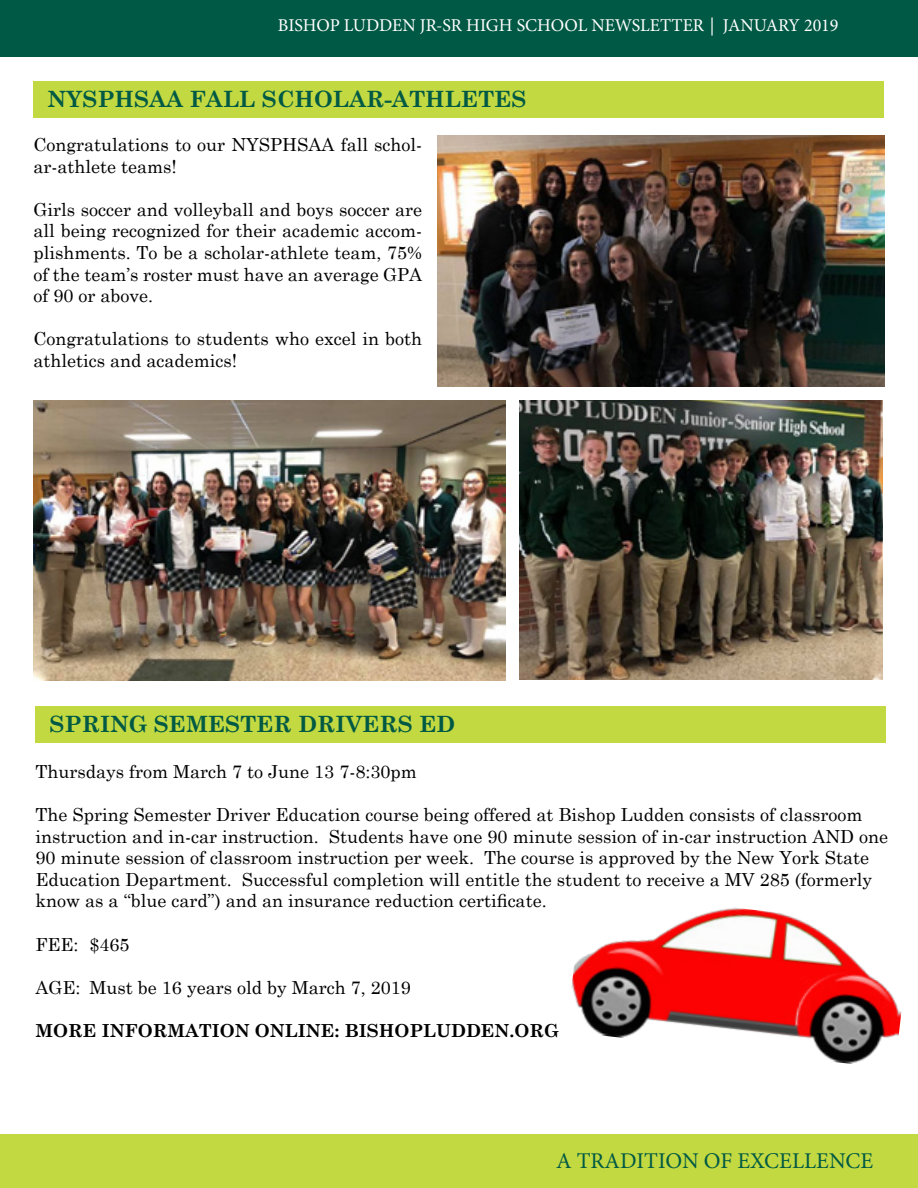
<style>
.page{position:relative;width:918px;height:1188px;background:#fff}
.page>*{position:absolute;margin:0;border:0;box-sizing:border-box;transform-origin:0 0}
.t1{font:700 22.5px "Century Schoolbook";color:#005944}
.t2{font:22.5px "Minion Pro";color:#005944}
.t3{font:18px/21.6px "Century Schoolbook";color:#000}
.t4{font:18px "Minion Pro";color:#fff}
.t5{font:700 18px "Century Schoolbook";color:#000}
</style>
<div class="page">
<div style="left:0;top:0;width:918px;height:57px;background:#005944"></div>
<div style="left:0;top:1134px;width:918px;height:54px;background:#c3d941"></div>
<div style="left:33px;top:81px;width:851px;height:37px;background:#c3d941"></div>
<img style="left:519px;top:400px;width:364px;height:279px">
<img style="left:33px;top:400px;width:472px;height:281px">
<img style="left:437px;top:136px;width:448px;height:250px">
<div style="left:36px;top:706px;width:850px;height:37px;background:#c3d941"></div>
<img style="left:571px;top:907px;width:331px;height:157px">
<p class="t4" style="left:278px;top:13px;width:562px">BISHOP LUDDEN JR-SR HIGH SCHOOL NEWSLETTER | JANUARY 2019</p>
<p class="t1" style="left:47px;top:82px;width:481px">NYSPHSAA FALL SCHOLAR-ATHLETES</p>
<p class="t3" style="left:33px;top:132px;width:390px">Congratulations to our NYSPHSAA fall schol&shy;ar-athlete teams!</p>
<p class="t3" style="left:33px;top:197px;width:390px;text-align:justify">Girls soccer and volleyball and boys soccer are all being recognized for their academic accom&shy;plishments. To be a scholar-athlete team, 75% of the team’s roster must have an average GPA of 90 or above.</p>
<p class="t3" style="left:33px;top:327px;width:390px">Congratulations to students who excel in both athletics and academics!</p>
<p class="t1" style="left:50px;top:707px;width:407px">SPRING SEMESTER DRIVERS ED</p>
<p class="t3" style="left:36px;top:759px;width:383px">Thursdays from March 7 to June 13 7-8:30pm</p>
<p class="t3" style="left:36px;top:802px;width:854px">The Spring Semester Driver Education course being offered at Bishop Ludden consists of classroom instruction and in-car instruction. Students have one 90 minute session of in-car instruction AND one 90 minute session of classroom instruction per week. The course is approved by the New York State Education Department. Successful completion will entitle the student to receive a MV 285 (formerly know as a “blue card”) and an insurance reduction certificate.</p>
<p class="t3" style="left:36px;top:932px;width:96px">FEE: $465</p>
<p class="t3" style="left:36px;top:975px;width:377px">AGE: Must be 16 years old by March 7, 2019</p>
<p class="t5" style="left:36px;top:1016px;width:525px">MORE INFORMATION ONLINE: BISHOPLUDDEN.ORG</p>
<p class="t2" style="left:556px;top:1146px;width:319px">A TRADITION OF EXCELLENCE</p>
</div>
